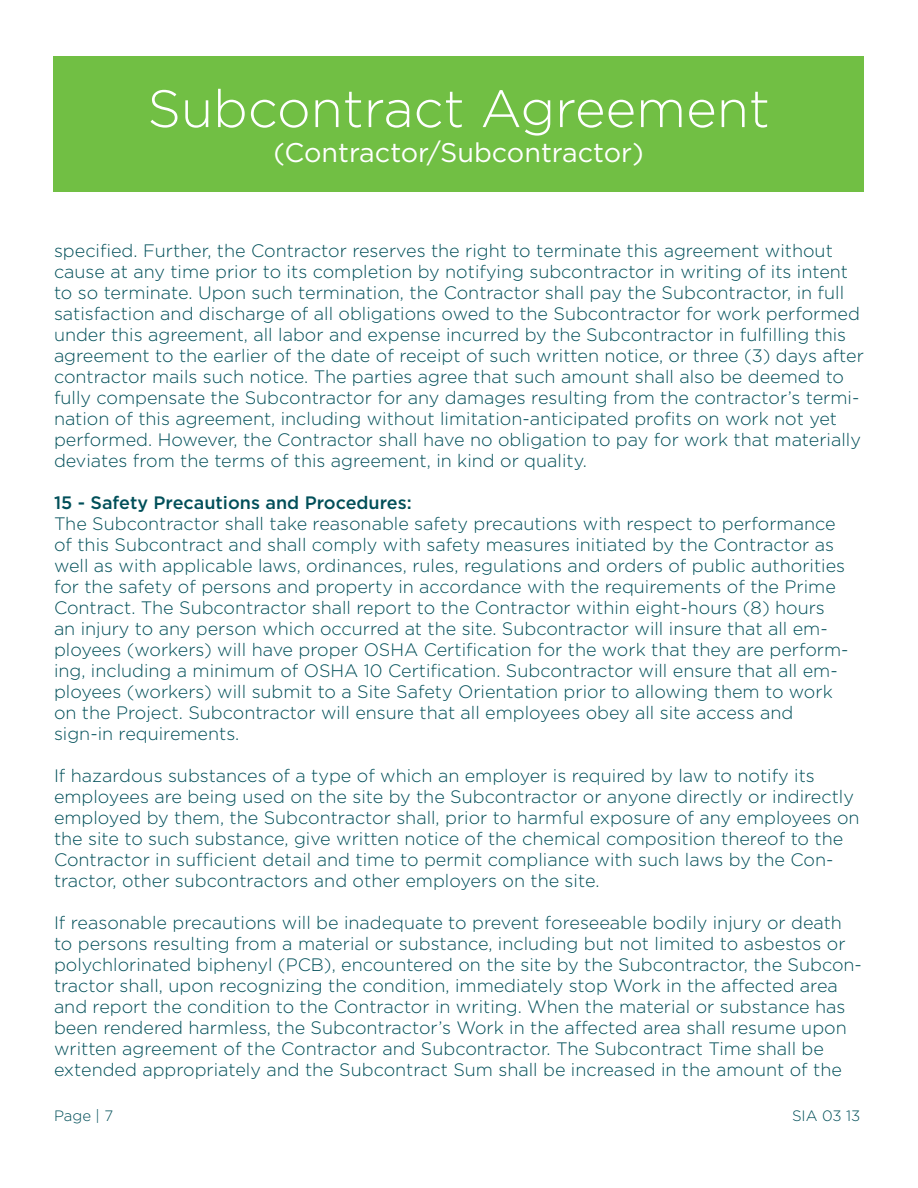
<style>
.page{position:relative;width:918px;height:1188px;background:#fff}
.page>*{position:absolute;margin:0;border:0;box-sizing:border-box;transform-origin:0 0}
.t1{font:300 52.5px "Gotham";color:#fff}
.t2{font:27px "Gotham";color:#fff}
.t3{font:300 18px/21px "Gotham";color:#004f59}
.t4{font:300 15px "Gotham";color:#004f59}
.s1{font-weight:500}
</style>
<div class="page">
<div style="left:53px;top:56px;width:811px;height:136px;background:#71bf44"></div>
<p class="t1" style="left:147px;top:75px;width:624px">Subcontract Agreement</p>
<p class="t2" style="left:273px;top:135px;width:372px">(Contractor/Subcontractor)</p>
<p class="t3" style="left:54px;top:240px;width:811px">specified. Further, the Contractor reserves the right to terminate this agreement without cause at any time prior to its completion by notifying subcontractor in writing of its intent to so terminate. Upon such termination, the Contractor shall pay the Subcontractor, in full satisfaction and discharge of all obligations owed to the Subcontractor for work performed under this agreement, all labor and expense incurred by the Subcontractor in fulfilling this agreement to the earlier of the date of receipt of such written notice, or three (3) days after contractor mails such notice. The parties agree that such amount shall also be deemed to fully compensate the Subcontractor for any damages resulting from the contractor’s termi&shy;nation of this agreement, including without limitation-anticipated profits on work not yet performed. However, the Contractor shall have no obligation to pay for work that materially deviates from the terms of this agreement, in kind or quality.</p>
<p class="t3" style="left:54px;top:492px;width:796px"><span class="s1">15 - Safety Precautions and Procedures:<br></span>The Subcontractor shall take reasonable safety precautions with respect to performance of this Subcontract and shall comply with safety measures initiated by the Contractor as well as with applicable laws, ordinances, rules, regulations and orders of public authorities for the safety of persons and property in accordance with the requirements of the Prime Contract. The Subcontractor shall report to the Contractor within eight-hours (8) hours an injury to any person which occurred at the site. Subcontractor will insure that all em&shy;ployees (workers) will have proper OSHA Certification for the work that they are perform&shy;ing, including a minimum of OSHA 10 Certification. Subcontractor will ensure that all em&shy;ployees (workers) will submit to a Site Safety Orientation prior to allowing them to work on the Project. Subcontractor will ensure that all employees obey all site access and sign-in requirements.</p>
<p class="t3" style="left:54px;top:765px;width:807px">If hazardous substances of a type of which an employer is required by law to notify its employees are being used on the site by the Subcontractor or anyone directly or indirectly employed by them, the Subcontractor shall, prior to harmful exposure of any employees on the site to such substance, give written notice of the chemical composition thereof to the Contractor in sufficient detail and time to permit compliance with such laws by the Con&shy;tractor, other subcontractors and other employers on the site.</p>
<p class="t3" style="left:54px;top:912px;width:809px">If reasonable precautions will be inadequate to prevent foreseeable bodily injury or death to persons resulting from a material or substance, including but not limited to asbestos or polychlorinated biphenyl (PCB), encountered on the site by the Subcontractor, the Subcon&shy;tractor shall, upon recognizing the condition, immediately stop Work in the affected area and report the condition to the Contractor in writing. When the material or substance has been rendered harmless, the Subcontractor’s Work in the affected area shall resume upon written agreement of the Contractor and Subcontractor. The Subcontract Time shall be extended appropriately and the Subcontract Sum shall be increased in the amount of the</p>
<p class="t4" style="left:54px;top:1106px;width:61px">Page | 7</p>
<p class="t4" style="left:792px;top:1106px;width:70px">SIA 03 13</p>
</div>
